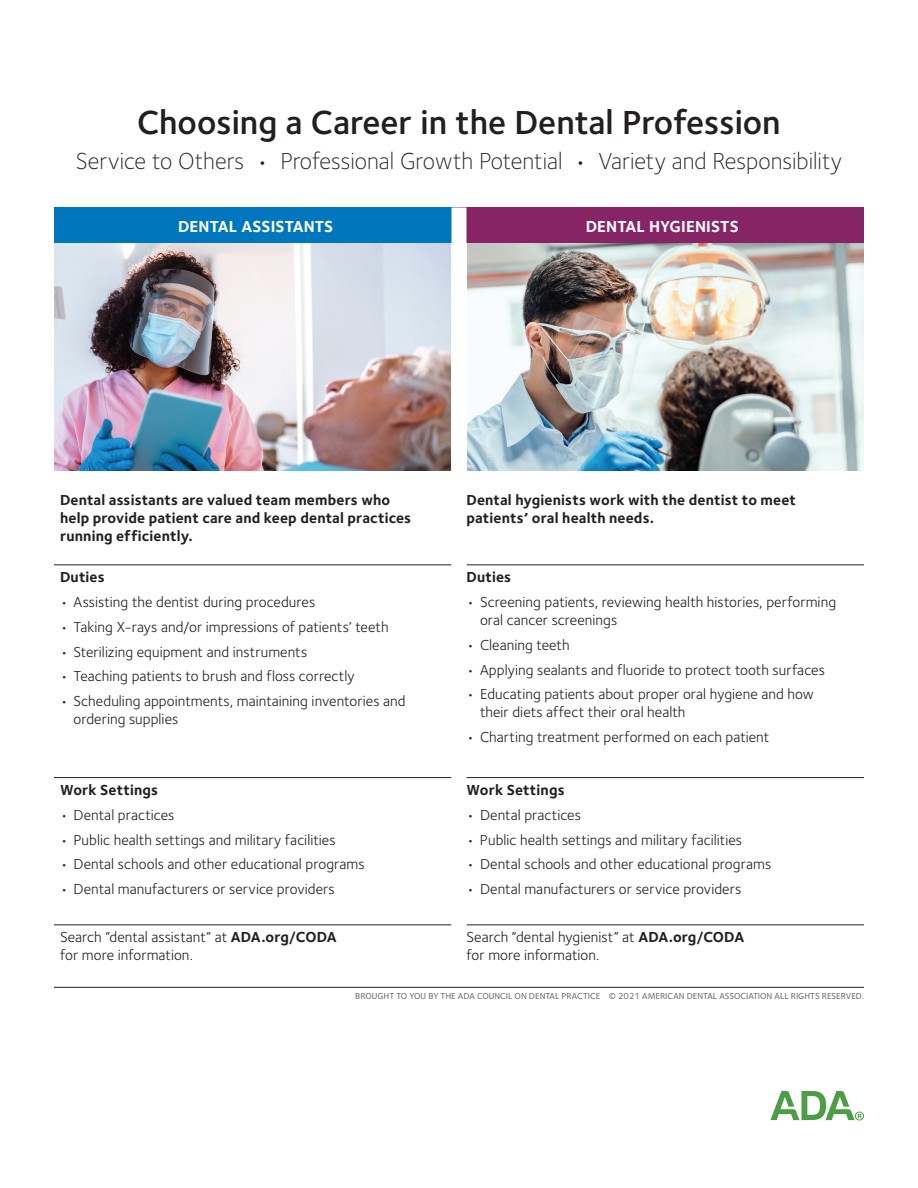
<style>
.page{position:relative;width:918px;height:1188px;background:#fff}
.page>*{position:absolute;margin:0;border:0;box-sizing:border-box;transform-origin:0 0}
.t1{font:600 34.5px "Foundry Sterling";color:#231f20}
.t2{font:300 24px "Foundry Sterling";color:#231f20}
.t3{font:700 16.5px "Foundry Sterling";letter-spacing:.005em;color:#fff}
.t4{font:15px/18px "Foundry Sterling";letter-spacing:.005em;color:#231f20}
.t5{font:700 15px/18px "Foundry Sterling";letter-spacing:.01em;color:#231f20}
.t6{font:500 9px "Foundry Sterling";color:#6c6d70}
.s1{font-weight:700}
</style>
<div class="page">
<img style="left:54px;top:243px;width:396px;height:228px">
<img style="left:468px;top:243px;width:396px;height:228px">
<div style="left:54px;top:207px;width:405px;height:36px;background:#0076be"></div>
<div style="left:459px;top:207px;width:405px;height:36px;background:#862466"></div>
<hr style="left:54px;top:565px;width:398px;height:1px;background:#231f20">
<hr style="left:466px;top:565px;width:398px;height:1px;background:#231f20">
<hr style="left:54px;top:777px;width:398px;height:1px;background:#231f20">
<hr style="left:466px;top:777px;width:398px;height:1px;background:#231f20">
<hr style="left:54px;top:925px;width:398px;height:1px;background:#231f20">
<hr style="left:466px;top:925px;width:398px;height:1px;background:#231f20">
<div style="left:452px;top:207px;width:14px;height:36px;background:#fff"></div>
<hr style="left:54px;top:987px;width:405px;height:1px;background:#231f20">
<hr style="left:459px;top:987px;width:405px;height:1px;background:#231f20">
<svg style="left:770px;top:1091px;width:94px;height:29px"></svg>
<h1 class="t1" style="left:137px;top:99px;width:645px">Choosing a Career in the Dental Profession</h1>
<h2 class="t2" style="left:76px;top:144px;width:768px">Service to Others • Professional Growth Potential • Variety and Responsibility</h2>
<p class="t3" style="left:178px;top:215px;width:157px">DENTAL ASSISTANTS</p>
<p class="t3" style="left:586px;top:215px;width:154px">DENTAL HYGIENISTS</p>
<p class="t5" style="left:60px;top:490px;width:353px">Dental assistants are valued team members who help provide patient care and keep dental practices running efficiently.</p>
<p class="t5" style="left:466px;top:490px;width:331px">Dental hygienists work with the dentist to meet patients’ oral health needs.</p>
<p class="t5" style="left:60px;top:568px;width:46px">Duties</p>
<p class="t4" style="left:60px;top:593px;width:257px">• Assisting the dentist during procedures</p>
<p class="t4" style="left:60px;top:617px;width:330px">• Taking X-rays and/or impressions of patients’ teeth</p>
<p class="t4" style="left:60px;top:642px;width:249px">• Sterilizing equipment and instruments</p>
<p class="t4" style="left:60px;top:667px;width:296px">• Teaching patients to brush and floss correctly</p>
<p class="t4" style="left:74px;top:692px;width:334px;text-indent:-14px">• Scheduling appointments, maintaining inventories and ordering supplies</p>
<p class="t5" style="left:466px;top:568px;width:46px">Duties</p>
<p class="t4" style="left:480px;top:593px;width:358px;text-indent:-14px">• Screening patients, reviewing health histories, performing oral cancer screenings</p>
<p class="t4" style="left:466px;top:635px;width:105px">• Cleaning teeth</p>
<p class="t4" style="left:466px;top:660px;width:360px">• Applying sealants and fluoride to protect tooth surfaces</p>
<p class="t4" style="left:480px;top:685px;width:335px;text-indent:-14px">• Educating patients about proper oral hygiene and how their diets affect their oral health</p>
<p class="t4" style="left:466px;top:728px;width:304px">• Charting treatment performed on each patient</p>
<p class="t5" style="left:60px;top:781px;width:100px">Work Settings</p>
<p class="t4" style="left:60px;top:805px;width:116px">• Dental practices</p>
<p class="t4" style="left:60px;top:830px;width:277px">• Public health settings and military facilities</p>
<p class="t4" style="left:60px;top:855px;width:306px">• Dental schools and other educational programs</p>
<p class="t4" style="left:60px;top:880px;width:276px">• Dental manufacturers or service providers</p>
<p class="t5" style="left:466px;top:781px;width:100px">Work Settings</p>
<p class="t4" style="left:466px;top:805px;width:116px">• Dental practices</p>
<p class="t4" style="left:466px;top:830px;width:277px">• Public health settings and military facilities</p>
<p class="t4" style="left:466px;top:855px;width:306px">• Dental schools and other educational programs</p>
<p class="t4" style="left:466px;top:880px;width:276px">• Dental manufacturers or service providers</p>
<p class="t4" style="left:60px;top:928px;width:278px">Search “dental assistant” at <span class="s1">ADA.org/CODA </span>for more information.</p>
<p class="t4" style="left:466px;top:928px;width:279px">Search “dental hygienist” at <span class="s1">ADA.org/CODA </span>for more information.</p>
<p class="t6" style="left:355px;top:990px;width:510px">BROUGHT TO YOU BY THE ADA COUNCIL ON DENTAL PRACTICE © 2021 AMERICAN DENTAL ASSOCIATION ALL RIGHTS RESERVED.</p>
</div>
